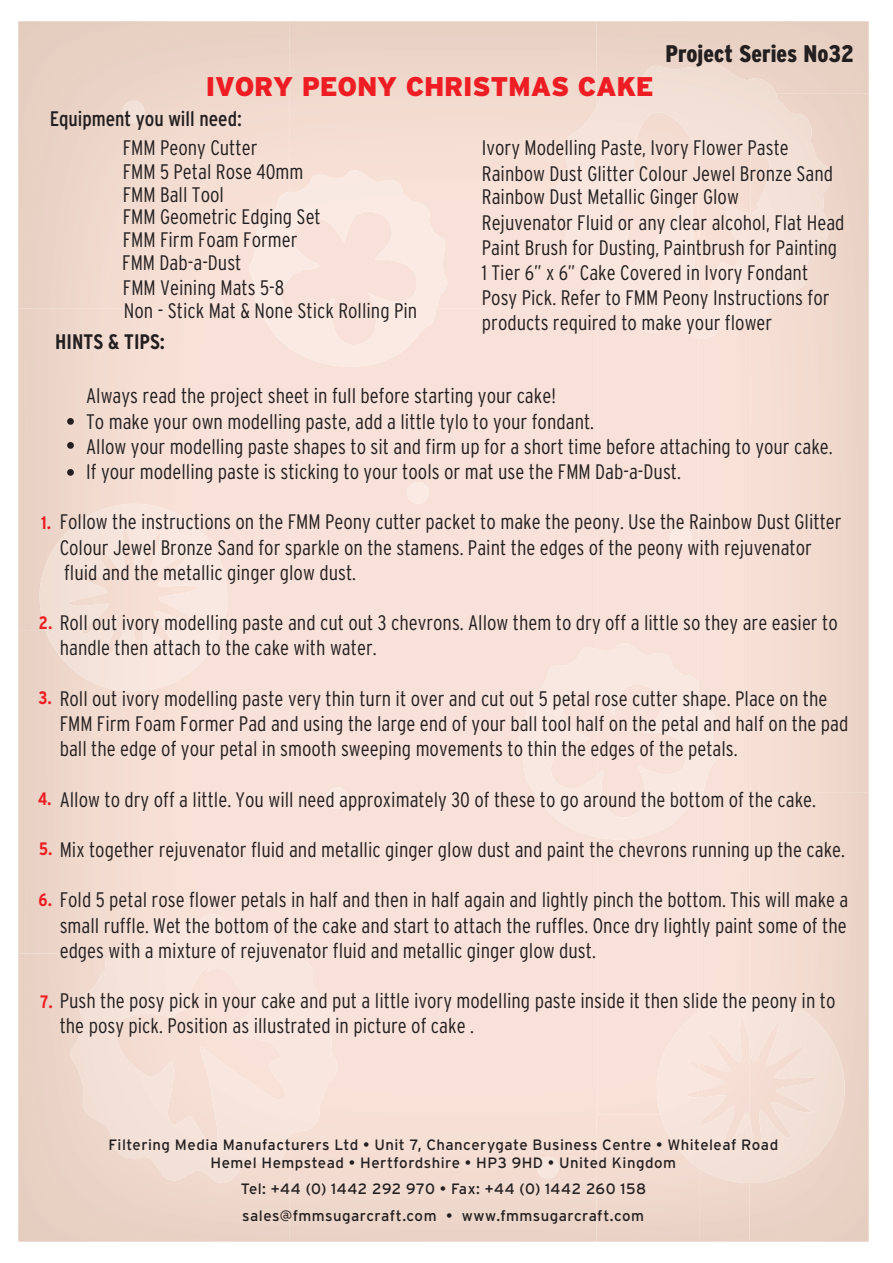
<style>
.page{position:relative;width:893px;height:1263px;background:#fff}
.page>*{position:absolute;margin:0;border:0;box-sizing:border-box;transform-origin:0 0}
.t1{font:900 27px "Interstate";letter-spacing:-.01em;color:#ee1d23}
.t2{font:900 condensed 24px "Interstate";color:#231f20}
.t3{font:300 condensed 21px/25.2px "Interstate";color:#231f20}
.t4{font:condensed 21px "Interstate";color:#231f20}
.t5{font:700 condensed 21px "Interstate";color:#231f20}
.t6{font:700 condensed 18px "Interstate";color:#ee1d23}
.t7{font:15px/18px "Interstate";letter-spacing:.03em;color:#231f20;text-align:center}
</style>
<div class="page">
<div style="left:597px;top:94px;width:152px;height:662px;background:#f8e1d8"></div>
<div style="left:597px;top:756px;width:152px;height:358px;background:#f8e1d8"></div>
<svg style="left:699px;top:1180px;width:50px;height:3px"></svg>
<img style="left:596px;top:21px;width:273px;height:73px">
<img style="left:749px;top:94px;width:120px;height:1148px">
<div style="left:698px;top:148px;width:52px;height:535px;background:#f8e1d7"></div>
<img style="left:553px;top:62px;width:150px;height:240px">
<div style="left:519px;top:644px;width:198px;height:195px;background:#f9e7e0"></div>
<img style="left:77px;top:504px;width:57px;height:19px">
<img style="left:70px;top:916px;width:135px;height:196px">
<img style="left:656px;top:995px;width:95px;height:185px">
<img style="left:249px;top:171px;width:101px;height:175px">
<img style="left:670px;top:526px;width:22px;height:21px;border-radius:11px">
<div style="left:67px;top:418px;width:7px;height:7px;background:#231f20;border-radius:50%"></div>
<div style="left:67px;top:442px;width:7px;height:7px;background:#231f20;border-radius:50%"></div>
<div style="left:67px;top:469px;width:7px;height:7px;background:#231f20;border-radius:50%"></div>
<p class="t2" style="left:665px;top:40px;width:190px">Project Series No32</p>
<p class="t1" style="left:206px;top:71px;width:449px">IVORY PEONY CHRISTMAS CAKE</p>
<p class="t4" style="left:50px;top:107px;width:194px">Equipment you will need:</p>
<p class="t3" style="left:123px;top:135px;width:182px;line-height:23.7px">FMM Peony Cutter<br>FMM 5 Petal Rose 40mm<br>FMM Ball Tool</p>
<p class="t3" style="left:122px;top:205px;width:200px;line-height:23px">FMM Geometric Edging Set<br>FMM Firm Foam Former<br>FMM Dab-a-Dust</p>
<p class="t3" style="left:123px;top:276px;width:296px;line-height:23px">FMM Veining Mats 5-8<br>Non - Stick Mat &amp; None Stick Rolling Pin</p>
<p class="t3" style="left:482px;top:135px;width:364px">Ivory Modelling Paste, Ivory Flower Paste Rainbow Dust Glitter Colour Jewel Bronze Sand Rainbow Dust Metallic Ginger Glow<br>Rejuvenator Fluid or any clear alcohol, Flat Head Paint Brush for Dusting, Paintbrush for Painting 1 Tier 6” x 6” Cake Covered in Ivory Fondant Posy Pick. Refer to FMM Peony Instructions for products required to make your flower</p>
<p class="t5" style="left:55px;top:330px;width:111px">HINTS &amp; TIPS:</p>
<p class="t6" style="left:41px;top:513px;width:12px">1.</p>
<p class="t6" style="left:39px;top:613px;width:15px">2.</p>
<p class="t6" style="left:38px;top:687px;width:15px">3.</p>
<p class="t6" style="left:38px;top:789px;width:15px">4.</p>
<p class="t6" style="left:39px;top:838px;width:15px">5.</p>
<p class="t6" style="left:39px;top:890px;width:15px">6.</p>
<p class="t6" style="left:40px;top:992px;width:14px">7.</p>
<p class="t3" style="left:86px;top:383px;width:748px">Always read the project sheet in full before starting your cake!<br>To make your own modelling paste, add a little tylo to your fondant.<br>Allow your modelling paste shapes to sit and firm up for a short time before attaching to your cake.<br>If your modelling paste is sticking to your tools or mat use the FMM Dab-a-Dust.</p>
<p class="t3" style="left:60px;top:509px;width:783px">Follow the instructions on the FMM Peony cutter packet to make the peony. Use the Rainbow Dust Glitter<br>Colour Jewel Bronze Sand for sparkle on the stamens. Paint the edges of the peony with rejuvenator fluid and the metallic ginger glow dust.</p>
<p class="t3" style="left:60px;top:610px;width:780px">Roll out ivory modelling paste and cut out 3 chevrons. Allow them to dry off a little so they are easier to handle then attach to the cake with water.</p>
<p class="t3" style="left:60px;top:686px;width:790px">Roll out ivory modelling paste very thin turn it over and cut out 5 petal rose cutter shape. Place on the<br>FMM Firm Foam Former Pad and using the large end of your ball tool half on the petal and half on the pad ball the edge of your petal in smooth sweeping movements to thin the edges of the petals.</p>
<p class="t3" style="left:60px;top:786px;width:758px">Allow to dry off a little. You will need approximately 30 of these to go around the bottom of the cake.</p>
<p class="t3" style="left:60px;top:837px;width:787px">Mix together rejuvenator fluid and metallic ginger glow dust and paint the chevrons running up the cake.</p>
<p class="t3" style="left:60px;top:887px;width:790px;text-align:justify">Fold 5 petal rose flower petals in half and then in half again and lightly pinch the bottom. This will make a small ruffle. Wet the bottom of the cake and start to attach the ruffles. Once dry lightly paint some of the edges with a mixture of rejuvenator fluid and metallic ginger glow dust.</p>
<p class="t3" style="left:60px;top:988px;width:777px">Push the posy pick in your cake and put a little ivory modelling paste inside it then slide the peony in to the posy pick. Position as illustrated in picture of cake .</p>
<p class="t7" style="left:108px;top:1135px;width:671px">Filtering Media Manufacturers Ltd • Unit 7, Chancerygate Business Centre • Whiteleaf Road<br>Hemel Hempstead • Hertfordshire • HP3 9HD • United Kingdom</p>
<p class="t7" style="left:241px;top:1175px;width:407px;line-height:26.5px;text-align:left">Tel: +44 (0) 1442 292 970 • Fax: +44 (0) 1442 260 158 sales@fmmsugarcraft.com • www.fmmsugarcraft.com</p>
</div>
